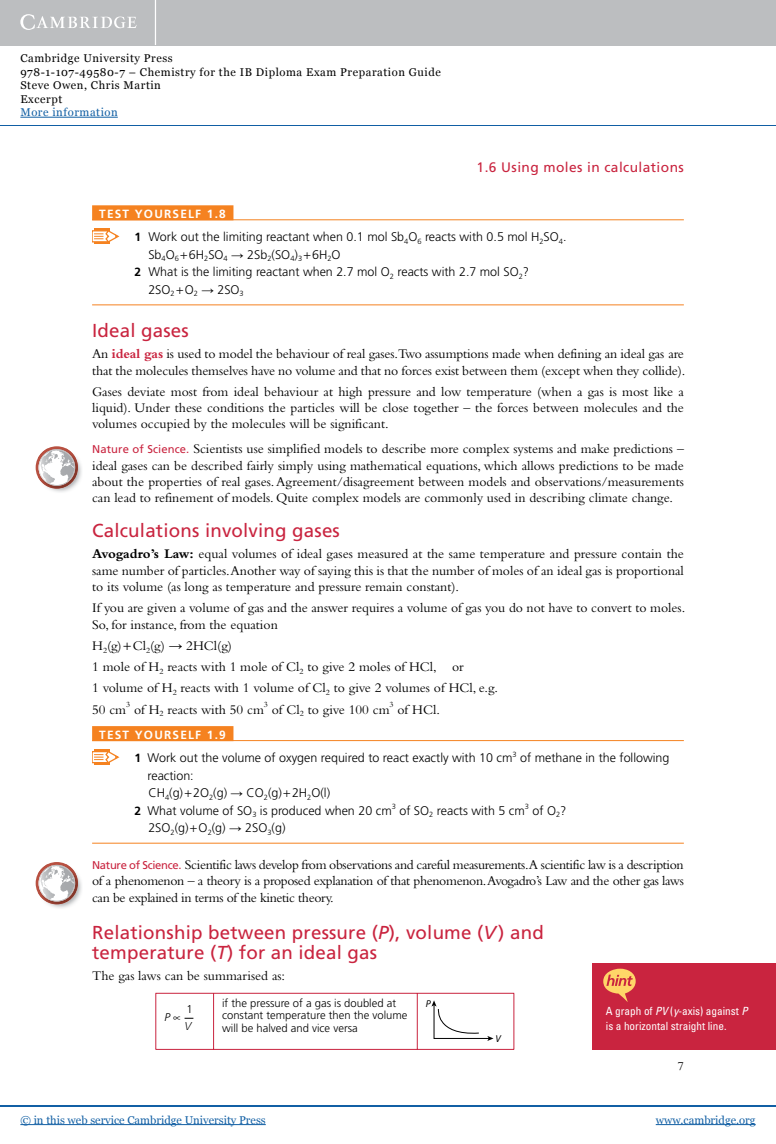
<style>
.page{position:relative;width:776px;height:1144px;background:#fff}
.page>*{position:absolute;margin:0;border:0;box-sizing:border-box;transform-origin:0 0}
.t1{font:18.75px/20px "Frutiger";letter-spacing:.01em;color:#c9243f}
.t2{font:13.75px/16.2px "Bembo";color:#000;text-align:justify}
.t3{font:13.75px "Frutiger";letter-spacing:.03em;color:#c9243f}
.t4{font:300 12.5px "Frutiger";color:#000}
.t5{font:12.5px "Bembo";color:#000}
.t6{font:700 11.88px "Frutiger";letter-spacing:.1em;color:#fff}
.t7{font:11.25px/13.4px "Georgia";letter-spacing:.05em;color:#000}
.t8{font:300 11.25px/12.5px "Frutiger";color:#000}
.t9{font:11.25px "Georgia";color:#115fa4}
.t10{font:condensed 11.25px/15px "Univers";color:#fff}
.t11{font:11.25px "Georgia";letter-spacing:.05em;color:#115fa4}
.t12{font:italic 300 11.25px "Frutiger";color:#000}
.t13{font:300 11.25px "Frutiger 45";color:#000}
.t14{font:italic 300 11.25px "Frutiger 46";color:#000}
.t15{font:italic 10px "Myriad Pro";color:#000}
.t16{font:300 7.5px "Frutiger";color:#000}
.s1{font-weight:700;font-size:11.88px}
.s2{font-family:"Arial";font-weight:400}
.s3{font-weight:700;color:#c9243f}
.s4{font-family:"Frutiger";font-size:11.25px;color:#c9243f}
.s5{font-weight:700}
.s6{font-family:"Arial"}
.s7{font-style:italic}
</style>
<div class="page">
<div style="left:0;top:0;width:776px;height:45px;background:#bcbec0"></div>
<hr style="left:155px;top:0;width:1px;height:45px;background:#fff">
<svg style="left:20px;top:14px;width:117px;height:16px"></svg>
<hr style="left:20px;top:117px;width:98px;height:1px;background:#115fa4">
<hr style="left:0;top:125px;width:776px;height:1px;background:#115fa4">
<hr style="left:0;top:1104px;width:776px;height:1px;background:#115fa4">
<hr style="left:20px;top:1124px;width:246px;height:1px;background:#115fa4">
<hr style="left:656px;top:1124px;width:100px;height:1px;background:#115fa4">
<div style="left:92px;top:205px;width:141px;height:15px;background:#f58220"></div>
<hr style="left:92px;top:219px;width:592px;height:1px;background:#f58220">
<hr style="left:92px;top:304px;width:592px;height:1px;background:#f58220">
<div style="left:92px;top:726px;width:141px;height:15px;background:#f58220"></div>
<hr style="left:92px;top:740px;width:592px;height:1px;background:#f58220">
<hr style="left:92px;top:842px;width:592px;height:1px;background:#f58220">
<div style="left:95px;top:228px;width:15px;height:16px;background:#f58220"></div>
<svg style="left:92px;top:229px;width:28px;height:14px"></svg>
<svg style="left:92px;top:749px;width:28px;height:15px"></svg>
<hr style="left:155px;top:992px;width:59px;height:1px;background:#c9243f">
<hr style="left:155px;top:993px;width:1px;height:55px;background:#c9243f">
<hr style="left:214px;top:992px;width:203px;height:1px;background:#c9243f">
<hr style="left:213px;top:993px;width:1px;height:55px;background:#c9243f">
<hr style="left:417px;top:992px;width:97px;height:1px;background:#c9243f">
<hr style="left:417px;top:993px;width:1px;height:55px;background:#c9243f">
<hr style="left:514px;top:993px;width:1px;height:55px;background:#c9243f">
<hr style="left:155px;top:1048px;width:262px;height:1px;background:#c9243f">
<hr style="left:417px;top:1048px;width:97px;height:1px;background:#c9243f">
<svg style="left:431px;top:1000px;width:63px;height:40px"></svg>
<div style="left:36px;top:446px;width:42px;height:42px;background:#b85141;border-radius:50%"></div>
<img style="left:48px;top:460px;width:34px;height:32px">
<img style="left:46px;top:456px;width:32px;height:32px">
<img style="left:38px;top:456px;width:37px;height:30px">
<svg style="left:39px;top:447px;width:36px;height:38px"></svg>
<img style="left:53px;top:449px;width:22px;height:16px">
<svg style="left:36px;top:861px;width:42px;height:43px"></svg>
<img style="left:48px;top:876px;width:34px;height:32px">
<img style="left:45px;top:872px;width:33px;height:32px">
<svg style="left:39px;top:862px;width:36px;height:39px"></svg>
<img style="left:53px;top:865px;width:22px;height:15px">
<div style="left:592px;top:963px;width:184px;height:86px;background:#c9243f"></div>
<svg style="left:603px;top:968px;width:33px;height:34px"></svg>
<p class="t7" style="left:20px;top:51px;width:422px">Cambridge University Press<br>978-1-107-49580-7 – Chemistry for the IB Diploma Exam Preparation Guide Steve Owen, Chris Martin<br>Excerpt</p>
<p class="t11" style="left:20px;top:104px;width:99px">More information</p>
<p class="t3" style="left:477px;top:159px;width:209px">1.6 Using moles in calculations</p>
<p class="t6" style="left:99px;top:207px;width:128px">TEST YOURSELF 1.8</p>
<p class="t4" style="left:135px;top:230px;width:433px"><span class="s1">1</span> Work out the limiting reactant when 0.1 mol Sb<sub>4</sub>O<sub>6</sub> reacts with 0.5 mol H<sub>2</sub>SO<sub>4</sub>.</p>
<p class="t4" style="left:148px;top:247px;width:194px">Sb<sub>4</sub>O<sub>6</sub> 6H<sub>2</sub>SO<sub>4</sub> <span class="s2">→</span> 2Sb<sub>2</sub>(SO<sub>4</sub>)<sub>3</sub> 6H<sub>2</sub>O</p>
<p class="t4" style="left:135px;top:265px;width:396px"><span class="s1">2</span> What is the limiting reactant when 2.7 mol O<sub>2</sub> reacts with 2.7 mol SO<sub>2</sub>?</p>
<p class="t4" style="left:148px;top:282px;width:97px">2SO<sub>2</sub> O<sub>2</sub> <span class="s2">→</span> 2SO<sub>3</sub></p>
<h1 class="t1" style="left:92px;top:320px;width:98px">Ideal gases</h1>
<p class="t2" style="left:92px;top:345px;width:595px">An <span class="s3">ideal gas</span> is used to model the behaviour of real gases.Two assumptions made when defining an ideal gas are that the molecules themselves have no volume and that no forces exist between them (except when they collide).</p>
<p class="t2" style="left:92px;top:383px;width:593px">Gases deviate most from ideal behaviour at high pressure and low temperature (when a gas is most like a liquid). Under these conditions the particles will be close together – the forces between molecules and the volumes occupied by the molecules will be significant.</p>
<p class="t2" style="left:92px;top:440px;width:593px"><span class="s4">Nature of Science.</span> Scientists use simplified models to describe more complex systems and make predictions – ideal gases can be described fairly simply using mathematical equations, which allows predictions to be made about the properties of real gases. Agreement/disagreement between models and observations/measurements can lead to refinement of models. Quite complex models are commonly used in describing climate change.</p>
<h1 class="t1" style="left:92px;top:520px;width:249px">Calculations involving gases</h1>
<p class="t2" style="left:92px;top:545px;width:593px"><span class="s5">Avogadro’s Law:</span> equal volumes of ideal gases measured at the same temperature and pressure contain the same number of particles. Another way of saying this is that the number of moles of an ideal gas is proportional to its volume (as long as temperature and pressure remain constant).</p>
<p class="t2" style="left:92px;top:599px;width:595px">If you are given a volume of gas and the answer requires a volume of gas you do not have to convert to moles.<br>So, for instance, from the equation</p>
<p class="t2" style="left:92px;top:634px;width:407px;line-height:21.2px;text-align:left">H<sub>2</sub>(g) Cl<sub>2</sub>(g) <span class="s6">→</span> 2HCl(g)<br>1 mole of H<sub>2</sub> reacts with 1 mole of Cl<sub>2</sub> to give 2 moles of HCl, or<br>1 volume of H<sub>2</sub> reacts with 1 volume of Cl<sub>2</sub> to give 2 volumes of HCl, e.g.<br>50 cm<sup>3</sup> of H<sub>2</sub> reacts with 50 cm<sup>3</sup> of Cl<sub>2</sub> to give 100 cm<sup>3</sup> of HCl.</p>
<p class="t6" style="left:99px;top:727px;width:128px">TEST YOURSELF 1.9</p>
<p class="t4" style="left:135px;top:750px;width:379px"><span class="s1">1</span> Work out the volume of oxygen required to react exactly with 10 cm</p>
<p class="t16" style="left:513px;top:749px;width:6px">3</p>
<p class="t4" style="left:520px;top:750px;width:151px">of methane in the following</p>
<p class="t4" style="left:147px;top:768px;width:48px">reaction:</p>
<p class="t4" style="left:148px;top:785px;width:183px">CH<sub>4</sub>(g) 2O<sub>2</sub>(g) <span class="s2">→</span> CO<sub>2</sub>(g) 2H<sub>2</sub>O(l)</p>
<p class="t4" style="left:135px;top:803px;width:259px"><span class="s1">2</span> What volume of SO<sub>3</sub> is produced when 20 cm</p>
<p class="t16" style="left:392px;top:802px;width:6px">3</p>
<p class="t4" style="left:399px;top:803px;width:127px">of SO<sub>2</sub> reacts with 5 cm</p>
<p class="t16" style="left:525px;top:802px;width:6px">3</p>
<p class="t4" style="left:533px;top:803px;width:36px">of O<sub>2</sub>?</p>
<p class="t4" style="left:148px;top:820px;width:139px">2SO<sub>2</sub>(g) O<sub>2</sub>(g) <span class="s2">→</span> 2SO<sub>3</sub>(g)</p>
<p class="t2" style="left:92px;top:856px;width:593px"><span class="s4">Nature of Science.</span> Scientific laws develop from observations and careful measurements.A scientific law is a description of a phenomenon – a theory is a proposed explanation of that phenomenon. Avogadro’s Law and the other gas laws can be explained in terms of the kinetic theory.</p>
<h1 class="t1" style="left:92px;top:922px;width:453px">Relationship between pressure (<span class="s7">P</span>), volume (<span class="s7">V</span> ) and temperature (<span class="s7">T</span>) for an ideal gas</h1>
<p class="t2" style="left:92px;top:967px;width:195px">The gas laws can be summarised as:</p>
<p class="t12" style="left:164px;top:1010px;width:18px">P ∝</p>
<p class="t8" style="left:222px;top:996px;width:187px">if the pressure of a gas is doubled at constant temperature then the volume will be halved and vice versa</p>
<p class="t15" style="left:426px;top:996px;width:7px">P</p>
<p class="t13" style="left:186px;top:1002px;width:8px">1</p>
<p class="t14" style="left:184px;top:1019px;width:8px">V</p>
<p class="t10" style="left:606px;top:1003px;width:143px">A graph of <span class="s7">PV</span> (<span class="s7">y</span>-axis) against <span class="s7">P </span>is a horizontal straight line.</p>
<p class="t15" style="left:495px;top:1032px;width:7px">V</p>
<p class="t5" style="left:678px;top:1058px;width:8px">7</p>
<p class="t9" style="left:20px;top:1111px;width:247px">© in this web service Cambridge University Press</p>
<p class="t9" style="left:656px;top:1111px;width:101px">www.cambridge.org</p>
</div>
